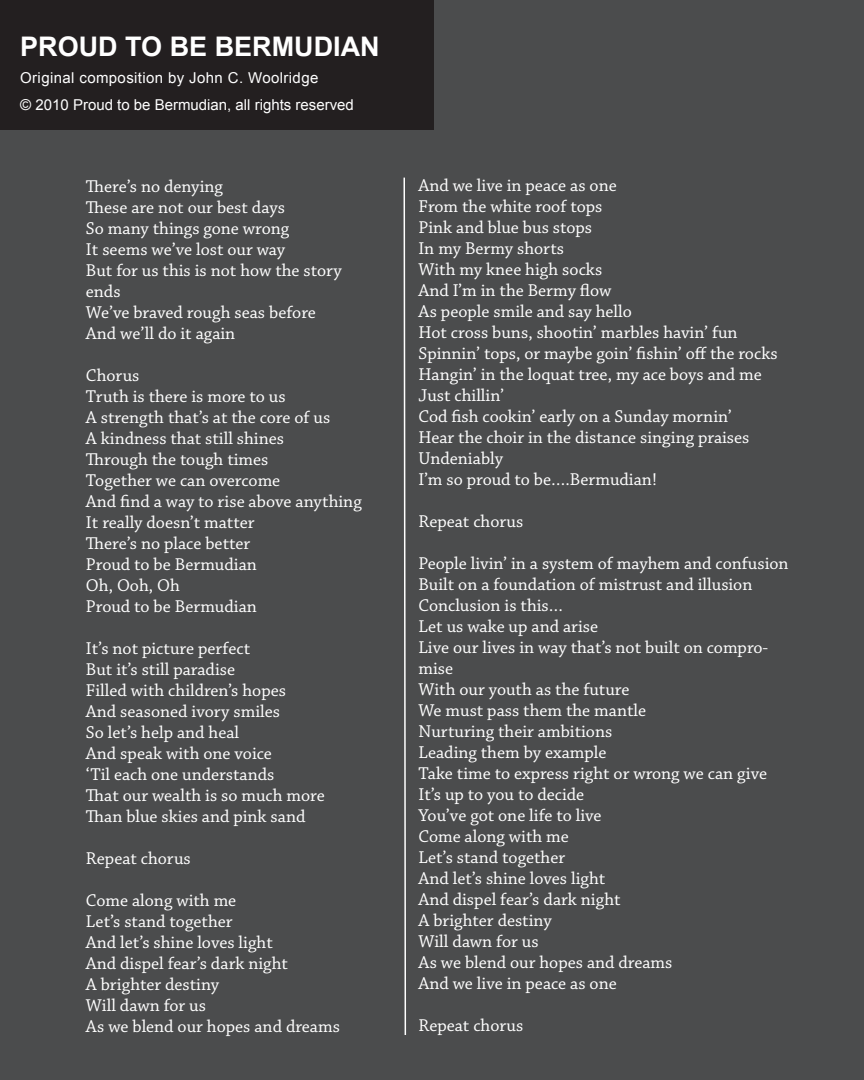
<style>
.page{position:relative;width:864px;height:1080px;background:#4b4c4d}
.page>*{position:absolute;margin:0;border:0;box-sizing:border-box;transform-origin:0 0}
.t1{font:700 27px "Arial";color:#fff}
.t2{font:18px/21px "Chaparral Pro";color:#fff}
.t3{font:15px "Arial";color:#fff}
.t4{font:15px "Arial";letter-spacing:.025em;color:#fff}
</style>
<div class="page">
<div style="left:0;top:0;width:434px;height:130px;background:#231f20"></div>
<svg style="left:403px;top:177px;width:4px;height:858px"></svg>
<p class="t1" style="left:20px;top:28px;width:361px">PROUD TO BE BERMUDIAN</p>
<p class="t4" style="left:20px;top:68px;width:300px">Original composition by John C. Woolridge</p>
<p class="t3" style="left:20px;top:95px;width:335px">© 2010 Proud to be Bermudian, all rights reserved</p>
<p class="t2" style="left:86px;top:177px;width:138px">There’s no denying</p>
<p class="t2" style="left:86px;top:198px;width:201px">These are not our best days</p>
<p class="t2" style="left:86px;top:219px;width:205px">So many things gone wrong</p>
<p class="t2" style="left:86px;top:240px;width:201px">It seems we’ve lost our way</p>
<p class="t2" style="left:86px;top:261px;width:257px">But for us this is not how the story ends</p>
<p class="t2" style="left:86px;top:303px;width:231px">We’ve braved rough seas before</p>
<p class="t2" style="left:86px;top:324px;width:151px">And we’ll do it again</p>
<p class="t2" style="left:86px;top:366px;width:55px">Chorus</p>
<p class="t2" style="left:86px;top:387px;width:201px">Truth is there is more to us</p>
<p class="t2" style="left:86px;top:408px;width:246px">A strength that’s at the core of us</p>
<p class="t2" style="left:86px;top:429px;width:200px">A kindness that still shines</p>
<p class="t2" style="left:86px;top:450px;width:184px">Through the tough times</p>
<p class="t2" style="left:86px;top:471px;width:196px">Together we can overcome</p>
<p class="t2" style="left:86px;top:492px;width:277px">And find a way to rise above anything</p>
<p class="t2" style="left:86px;top:513px;width:170px">It really doesn’t matter</p>
<p class="t2" style="left:86px;top:534px;width:166px">There’s no place better</p>
<p class="t2" style="left:86px;top:555px;width:172px">Proud to be Bermudian</p>
<p class="t2" style="left:86px;top:576px;width:96px">Oh, Ooh, Oh</p>
<p class="t2" style="left:86px;top:597px;width:172px">Proud to be Bermudian</p>
<p class="t2" style="left:86px;top:639px;width:166px">It’s not picture perfect</p>
<p class="t2" style="left:86px;top:660px;width:151px">But it’s still paradise</p>
<p class="t2" style="left:86px;top:681px;width:202px">Filled with children’s hopes</p>
<p class="t2" style="left:86px;top:702px;width:195px">And seasoned ivory smiles</p>
<p class="t2" style="left:86px;top:723px;width:155px">So let’s help and heal</p>
<p class="t2" style="left:86px;top:744px;width:187px">And speak with one voice</p>
<p class="t2" style="left:86px;top:765px;width:190px">‘Til each one understands</p>
<p class="t2" style="left:86px;top:786px;width:240px">That our wealth is so much more</p>
<p class="t2" style="left:86px;top:807px;width:221px">Than blue skies and pink sand</p>
<p class="t2" style="left:86px;top:849px;width:106px">Repeat chorus</p>
<p class="t2" style="left:86px;top:891px;width:152px">Come along with me</p>
<p class="t2" style="left:86px;top:912px;width:148px">Let’s stand together</p>
<p class="t2" style="left:86px;top:933px;width:188px">And let’s shine loves light</p>
<p class="t2" style="left:86px;top:954px;width:204px">And dispel fear’s dark night</p>
<p class="t2" style="left:86px;top:975px;width:135px">A brighter destiny</p>
<p class="t2" style="left:86px;top:996px;width:122px">Will dawn for us</p>
<p class="t2" style="left:86px;top:1017px;width:255px">As we blend our hopes and dreams</p>
<p class="t2" style="left:418px;top:175px;width:200px">And we live in peace as one</p>
<p class="t2" style="left:418px;top:196px;width:185px">From the white roof tops</p>
<p class="t2" style="left:418px;top:217px;width:175px">Pink and blue bus stops</p>
<p class="t2" style="left:418px;top:238px;width:147px">In my Bermy shorts</p>
<p class="t2" style="left:418px;top:259px;width:185px">With my knee high socks</p>
<p class="t2" style="left:418px;top:280px;width:194px">And I’m in the Bermy flow</p>
<p class="t2" style="left:418px;top:301px;width:215px">As people smile and say hello</p>
<p class="t2" style="left:418px;top:322px;width:321px">Hot cross buns, shootin’ marbles havin’ fun</p>
<p class="t2" style="left:418px;top:343px;width:361px">Spinnin’ tops, or maybe goin’ fishin’ off the rocks</p>
<p class="t2" style="left:418px;top:364px;width:345px">Hangin’ in the loquat tree, my ace boys and me</p>
<p class="t2" style="left:418px;top:385px;width:87px">Just chillin’</p>
<p class="t2" style="left:418px;top:406px;width:315px">Cod fish cookin’ early on a Sunday mornin’</p>
<p class="t2" style="left:418px;top:427px;width:332px">Hear the choir in the distance singing praises</p>
<p class="t2" style="left:418px;top:448px;width:86px">Undeniably</p>
<p class="t2" style="left:418px;top:469px;width:240px">I’m so proud to be….Bermudian!</p>
<p class="t2" style="left:418px;top:511px;width:106px">Repeat chorus</p>
<p class="t2" style="left:418px;top:553px;width:372px">People livin’ in a system of mayhem and confusion</p>
<p class="t2" style="left:418px;top:574px;width:335px">Built on a foundation of mistrust and illusion</p>
<p class="t2" style="left:418px;top:595px;width:146px">Conclusion is this…</p>
<p class="t2" style="left:418px;top:616px;width:181px">Let us wake up and arise</p>
<p class="t2" style="left:418px;top:637px;width:351px">Live our lives in way that’s not built on compro&shy;mise</p>
<p class="t2" style="left:418px;top:679px;width:212px">With our youth as the future</p>
<p class="t2" style="left:418px;top:700px;width:229px">We must pass them the mantle</p>
<p class="t2" style="left:418px;top:721px;width:195px">Nurturing their ambitions</p>
<p class="t2" style="left:418px;top:742px;width:190px">Leading them by example</p>
<p class="t2" style="left:418px;top:763px;width:350px">Take time to express right or wrong we can give</p>
<p class="t2" style="left:418px;top:784px;width:167px">It’s up to you to decide</p>
<p class="t2" style="left:418px;top:805px;width:185px">You’ve got one life to live</p>
<p class="t2" style="left:418px;top:826px;width:152px">Come along with me</p>
<p class="t2" style="left:418px;top:847px;width:148px">Let’s stand together</p>
<p class="t2" style="left:418px;top:868px;width:188px">And let’s shine loves light</p>
<p class="t2" style="left:418px;top:889px;width:204px">And dispel fear’s dark night</p>
<p class="t2" style="left:418px;top:910px;width:135px">A brighter destiny</p>
<p class="t2" style="left:418px;top:931px;width:122px">Will dawn for us</p>
<p class="t2" style="left:418px;top:952px;width:255px">As we blend our hopes and dreams</p>
<p class="t2" style="left:418px;top:973px;width:200px">And we live in peace as one</p>
<p class="t2" style="left:418px;top:1015px;width:106px">Repeat chorus</p>
</div>
